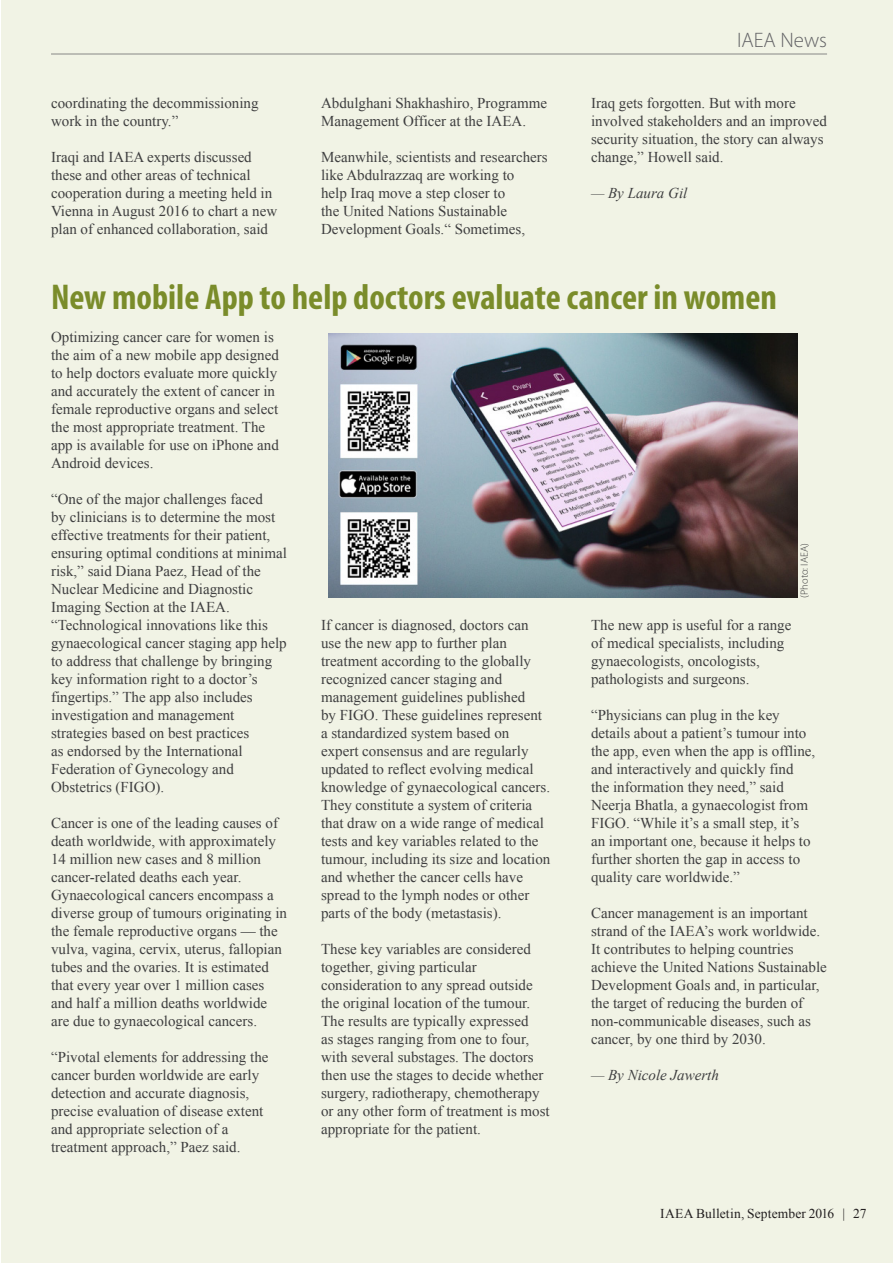
<style>
.page{position:relative;width:893px;height:1263px;background:#fff}
.page>*{position:absolute;margin:0;border:0;box-sizing:border-box;transform-origin:0 0}
.Title_-_IAEA_News{font:700 condensed 36px "Myriad Pro";color:#7a8c2a}
.t1{font:300 21px "Myriad Pro";color:#636366}
.Body_Text{font:15px/18px "Times New Roman";color:#3e3e3f}
.Body_Text-2{font:italic 15px "Times New Roman";color:#3e3e3f}
.t2{font:13.5px "Times New Roman";letter-spacing:.01em;color:#231f20}
.Photo_credit{font:300 10.5px "Myriad Pro";color:#3e3e3f}
</style>
<div class="page">
<div style="left:1px;top:0;width:892px;height:1263px;background:#f1f3e5"></div>
<hr style="left:51px;top:54px;width:776px;height:1px;background:#636366">
<img style="left:328px;top:334px;width:470px;height:264px">
<p class="Body_Text" style="left:51px;top:94px;width:209px">coordinating the decommissioning work in the country.”</p>
<p class="Body_Text" style="left:51px;top:148px;width:228px">Iraqi and IAEA experts discussed these and other areas of technical cooperation during a meeting held in Vienna in August 2016 to chart a new plan of enhanced collaboration, said</p>
<p class="Body_Text" style="left:321px;top:94px;width:228px">Abdulghani Shakhashiro, Programme<br>Management Officer at the IAEA.</p>
<p class="Body_Text" style="left:321px;top:148px;width:228px">Meanwhile, scientists and researchers like Abdulrazzaq are working to<br>help Iraq move a step closer to<br>the United Nations Sustainable Development Goals.“ Sometimes,</p>
<h2 class="t1" style="left:737px;top:27px;width:92px">IAEA News</h2>
<p class="Body_Text" style="left:591px;top:94px;width:237px">Iraq gets forgotten. But with more involved stakeholders and an improved security situation, the story can always change,” Howell said.</p>
<p class="Body_Text-2" style="left:591px;top:183px;width:98px">— By Laura Gil</p>
<p class="Title_-_IAEA_News" style="left:51px;top:274px;width:727px">New mobile App to help doctors evaluate cancer in women</p>
<p class="Body_Text" style="left:51px;top:328px;width:229px">Optimizing cancer care for women is the aim of a new mobile app designed to help doctors evaluate more quickly and accurately the extent of cancer in female reproductive organs and select the most appropriate treatment. The app is available for use on iPhone and Android devices.</p>
<p class="Body_Text" style="left:51px;top:490px;width:237px">“One of the major challenges faced<br>by clinicians is to determine the most effective treatments for their patient, ensuring optimal conditions at minimal risk,” said Diana Paez, Head of the Nuclear Medicine and Diagnostic Imaging Section at the IAEA. “Technological innovations like this gynaecological cancer staging app help to address that challenge by bringing key information right to a doctor’s fingertips.” The app also includes investigation and management strategies based on best practices<br>as endorsed by the International Federation of Gynecology and Obstetrics (FIGO).</p>
<p class="Body_Text" style="left:51px;top:814px;width:238px">Cancer is one of the leading causes of death worldwide, with approximately 14 million new cases and 8 million cancer-related deaths each year.<br>Gynaecological cancers encompass a diverse group of tumours originating in the female reproductive organs — the vulva, vagina, cervix, uterus, fallopian tubes and the ovaries. It is estimated that every year over 1 million cases and half a million deaths worldwide are due to gynaecological cancers.</p>
<p class="Body_Text" style="left:51px;top:1048px;width:219px">“Pivotal elements for addressing the cancer burden worldwide are early detection and accurate diagnosis, precise evaluation of disease extent and appropriate selection of a treatment approach,” Paez said.</p>
<p class="Photo_credit" style="left:798px;top:598px;width:56px;rotate:-90deg">(Photo: IAEA)</p>
<p class="Body_Text" style="left:321px;top:616px;width:231px">If cancer is diagnosed, doctors can use the new app to further plan treatment according to the globally recognized cancer staging and management guidelines published<br>by FIGO. These guidelines represent a standardized system based on expert consensus and are regularly updated to reflect evolving medical knowledge of gynaecological cancers.<br>They constitute a system of criteria that draw on a wide range of medical tests and key variables related to the tumour, including its size and location and whether the cancer cells have spread to the lymph nodes or other parts of the body (metastasis).</p>
<p class="Body_Text" style="left:321px;top:940px;width:230px">These key variables are considered together, giving particular consideration to any spread outside the original location of the tumour.<br>The results are typically expressed<br>as stages ranging from one to four, with several substages. The doctors then use the stages to decide whether surgery, radiotherapy, chemotherapy or any other form of treatment is most appropriate for the patient.</p>
<p class="Body_Text" style="left:591px;top:616px;width:202px">The new app is useful for a range of medical specialists, including gynaecologists, oncologists, pathologists and surgeons.</p>
<p class="Body_Text" style="left:591px;top:706px;width:226px">“Physicians can plug in the key details about a patient’s tumour into the app, even when the app is offline, and interactively and quickly find the information they need,” said Neerja Bhatla, a gynaecologist from FIGO. “While it’s a small step, it’s an important one, because it helps to further shorten the gap in access to quality care worldwide.”</p>
<p class="Body_Text" style="left:591px;top:904px;width:237px">Cancer management is an important strand of the IAEA’s work worldwide.<br>It contributes to helping countries achieve the United Nations Sustainable Development Goals and, in particular, the target of reducing the burden of non-communicable diseases, such as cancer, by one third by 2030.</p>
<p class="Body_Text-2" style="left:591px;top:1065px;width:129px">— By Nicole Jawerth</p>
<p class="t2" style="left:660px;top:1205px;width:208px">IAEA Bulletin, September 2016 | 27</p>
</div>
